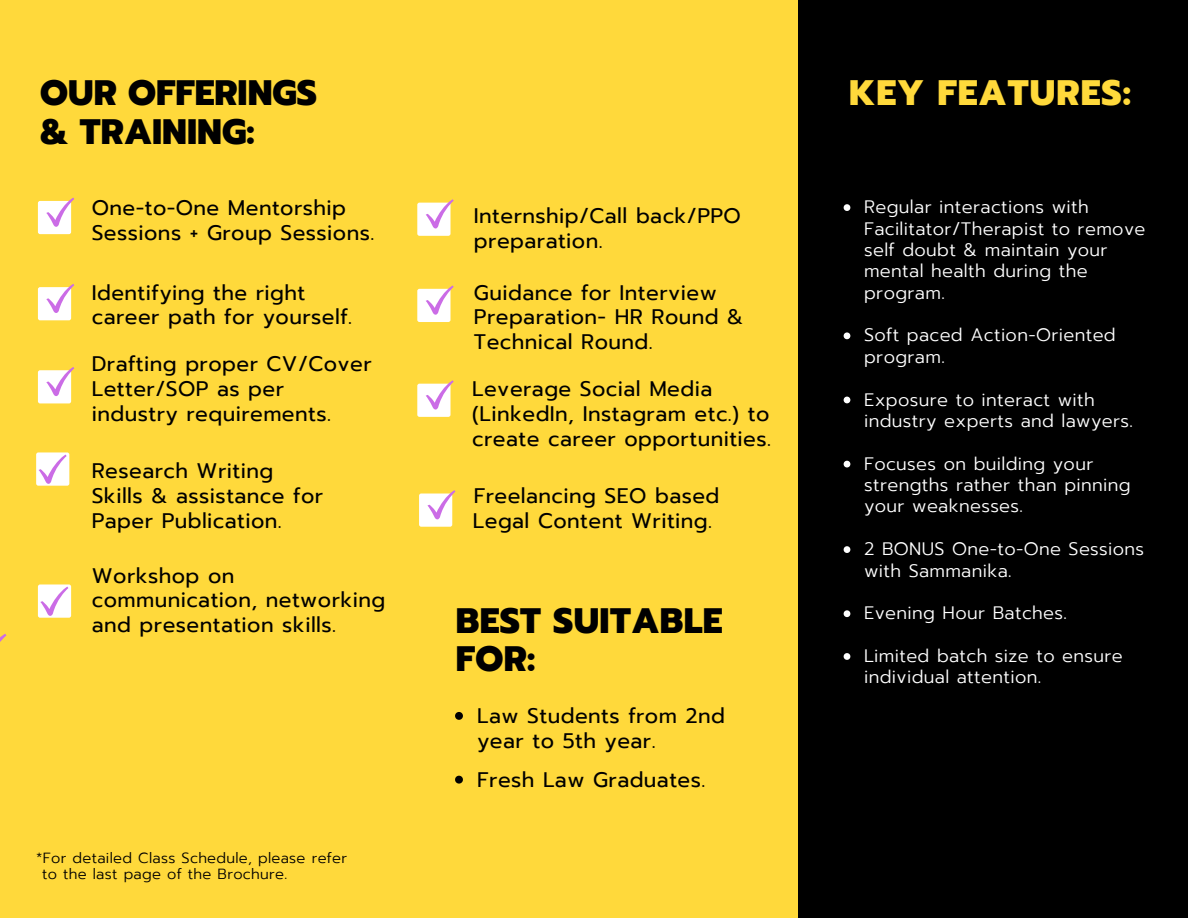
<style>
.page{position:relative;width:1188px;height:918px;background:#ffd93b}
.page>*{position:absolute;margin:0;border:0;box-sizing:border-box;transform-origin:0 0}
.t1{font:800 35.25px/38.2px "Prompt";color:#000}
.t2{font:800 35.25px "Prompt";letter-spacing:.03em;color:#ffd93b}
.t3{font:21px/24.8px "Prompt";letter-spacing:.02em;color:#000}
.t4{font:300 18px/21.3px "Prompt";letter-spacing:.02em;color:#fff}
.t5{font:300 14.7px "Prompt";letter-spacing:.02em;color:#000}
</style>
<div class="page">
<div style="left:798px;top:0;width:390px;height:918px;background:#000"></div>
<svg style="left:844px;top:204px;width:6px;height:7px"></svg>
<svg style="left:844px;top:332px;width:6px;height:7px"></svg>
<svg style="left:844px;top:397px;width:6px;height:6px"></svg>
<svg style="left:844px;top:461px;width:6px;height:6px"></svg>
<svg style="left:844px;top:546px;width:6px;height:7px"></svg>
<svg style="left:844px;top:610px;width:6px;height:7px"></svg>
<svg style="left:844px;top:653px;width:6px;height:7px"></svg>
<div style="left:38px;top:201px;width:33px;height:33px;background:#fff;border-radius:2px"></div>
<svg style="left:46px;top:198px;width:28px;height:29px"></svg>
<div style="left:38px;top:287px;width:33px;height:33px;background:#fff;border-radius:2px"></div>
<svg style="left:46px;top:284px;width:28px;height:29px"></svg>
<div style="left:38px;top:370px;width:33px;height:33px;background:#fff;border-radius:2px"></div>
<svg style="left:46px;top:367px;width:28px;height:29px"></svg>
<div style="left:36px;top:452px;width:33px;height:34px;background:#fff;border-radius:2px"></div>
<svg style="left:39px;top:455px;width:28px;height:29px"></svg>
<div style="left:417px;top:203px;width:34px;height:33px;background:#fff;border-radius:2px"></div>
<svg style="left:426px;top:199px;width:28px;height:30px"></svg>
<div style="left:417px;top:289px;width:34px;height:33px;background:#fff;border-radius:2px"></div>
<svg style="left:426px;top:285px;width:28px;height:30px"></svg>
<div style="left:417px;top:384px;width:34px;height:33px;background:#fff;border-radius:2px"></div>
<svg style="left:426px;top:380px;width:28px;height:30px"></svg>
<svg style="left:455px;top:712px;width:8px;height:8px"></svg>
<svg style="left:455px;top:776px;width:8px;height:8px"></svg>
<svg style="left:0;top:634px;width:6px;height:8px"></svg>
<div style="left:38px;top:584px;width:33px;height:34px;background:#fff;border-radius:2px"></div>
<svg style="left:40px;top:587px;width:28px;height:29px"></svg>
<div style="left:419px;top:494px;width:33px;height:33px;background:#fff;border-radius:2px"></div>
<svg style="left:427px;top:490px;width:28px;height:29px"></svg>
<p class="t1" style="left:40px;top:75px;width:278px">OUR OFFERINGS &amp; TRAINING:</p>
<p class="t2" style="left:849px;top:67px;width:283px">KEY FEATURES:</p>
<p class="t3" style="left:92px;top:196px;width:284px">One-to-One Mentorship<br>Sessions + Group Sessions.</p>
<p class="t3" style="left:92px;top:280px;width:262px">Identifying the right career path for yourself.</p>
<p class="t3" style="left:92px;top:352px;width:282px">Drafting proper CV/Cover<br>Letter/SOP as per industry requirements.</p>
<p class="t3" style="left:92px;top:459px;width:233px">Research Writing<br>Skills &amp; assistance for<br>Paper Publication.</p>
<p class="t3" style="left:92px;top:563px;width:295px">Workshop on communication, networking and presentation skills.</p>
<p class="t5" style="left:36px;top:847px;width:313px">*For detailed Class Schedule, please refer</p>
<p class="t5" style="left:42px;top:863px;width:247px">to the last page of the Brochure.</p>
<p class="t3" style="left:474px;top:203px;width:268px">Internship/Call back/PPO preparation.</p>
<p class="t3" style="left:474px;top:280px;width:271px">Guidance for Interview<br>Preparation- HR Round &amp;<br>Technical Round.</p>
<p class="t3" style="left:472px;top:377px;width:300px">Leverage Social Media (LinkedIn, Instagram etc.) to create career opportunities.</p>
<p class="t3" style="left:473px;top:483px;width:248px">Freelancing SEO based<br>Legal Content Writing.</p>
<p class="t1" style="left:456px;top:602px;width:268px">BEST SUITABLE<br>FOR:</p>
<p class="t3" style="left:477px;top:704px;width:249px">Law Students from 2nd year to 5th year.</p>
<p class="t3" style="left:477px;top:768px;width:230px">Fresh Law Graduates.</p>
<p class="t4" style="left:864px;top:197px;width:283px">Regular interactions with<br>Facilitator/Therapist to remove self doubt &amp; maintain your mental health during the program.</p>
<p class="t4" style="left:864px;top:325px;width:253px">Soft paced Action-Oriented program.</p>
<p class="t4" style="left:864px;top:389px;width:270px">Exposure to interact with industry experts and lawyers.</p>
<p class="t4" style="left:864px;top:453px;width:268px">Focuses on building your strengths rather than pinning your weaknesses.</p>
<p class="t4" style="left:864px;top:539px;width:282px">2 BONUS One-to-One Sessions with Sammanika.</p>
<p class="t4" style="left:864px;top:603px;width:204px">Evening Hour Batches.</p>
<p class="t4" style="left:864px;top:645px;width:260px">Limited batch size to ensure individual attention.</p>
</div>
